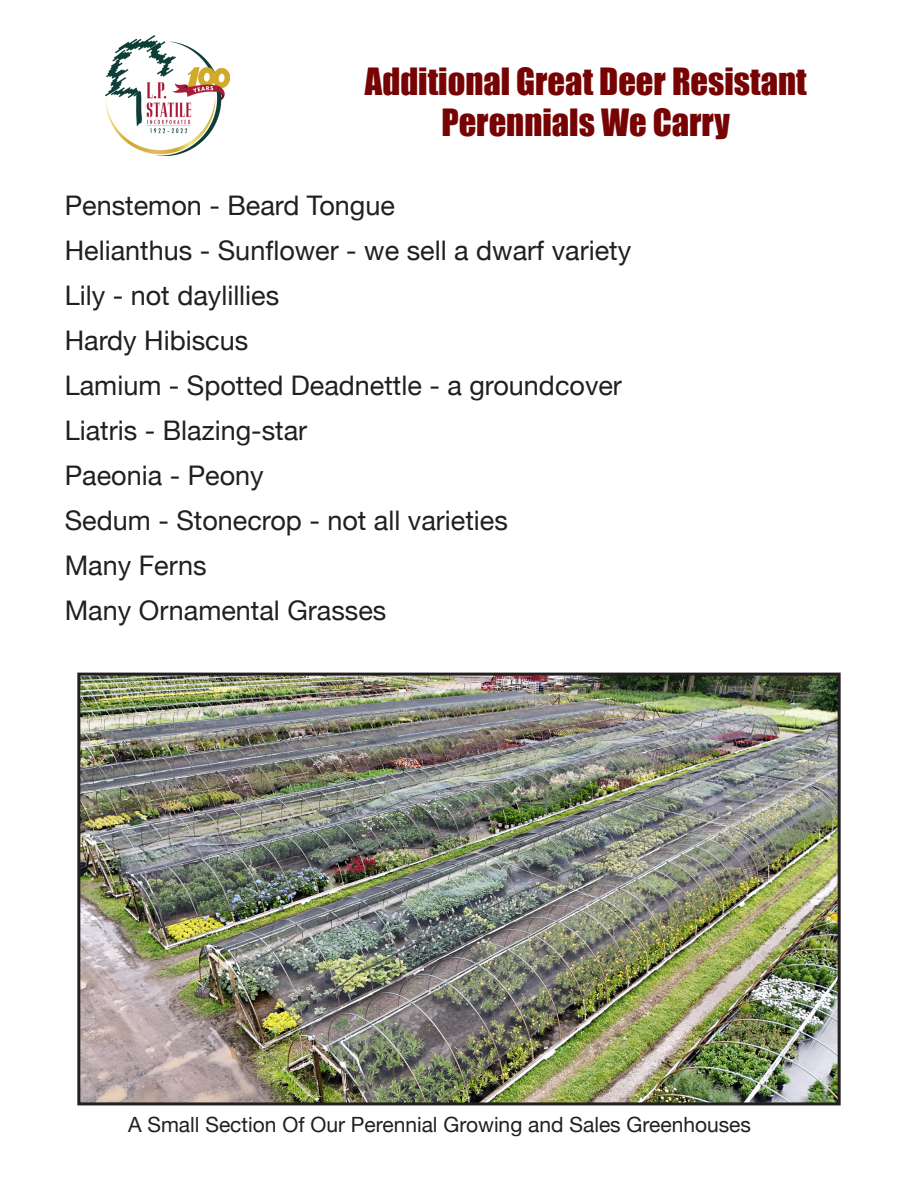
<style>
.page{position:relative;width:918px;height:1188px;background:#fff}
.page>*{position:absolute;margin:0;border:0;box-sizing:border-box;transform-origin:0 0}
.t1{font:34.5px/41.4px "Impact";color:#760405;text-align:center}
.t2{font:27px "Helvetica Neue";color:#231f20}
.t3{font:21px "Helvetica Neue";color:#231f20}
</style>
<div class="page">
<img style="left:106px;top:35px;width:124px;height:120px">
<img style="left:81px;top:677px;width:756px;height:424px">
<div style="left:77px;top:673px;width:764px;height:432px;border:3px solid #231f20"></div>
<p class="t1" style="left:365px;top:60px;width:443px">Additional Great Deer Resistant<br>Perennials We Carry</p>
<p class="t2" style="left:65px;top:186px;width:332px">Penstemon - Beard Tongue</p>
<p class="t2" style="left:65px;top:231px;width:568px">Helianthus - Sunflower - we sell a dwarf variety</p>
<p class="t2" style="left:65px;top:276px;width:216px">Lily - not daylillies</p>
<p class="t2" style="left:65px;top:321px;width:185px">Hardy Hibiscus</p>
<p class="t2" style="left:65px;top:366px;width:559px">Lamium - Spotted Deadnettle - a groundcover</p>
<p class="t2" style="left:65px;top:411px;width:244px">Liatris - Blazing-star</p>
<p class="t2" style="left:65px;top:456px;width:201px">Paeonia - Peony</p>
<p class="t2" style="left:65px;top:501px;width:445px">Sedum - Stonecrop - not all varieties</p>
<p class="t2" style="left:65px;top:546px;width:144px">Many Ferns</p>
<p class="t2" style="left:65px;top:591px;width:323px">Many Ornamental Grasses</p>
<p class="t3" style="left:128px;top:1110px;width:625px">A Small Section Of Our Perennial Growing and Sales Greenhouses</p>
</div>
